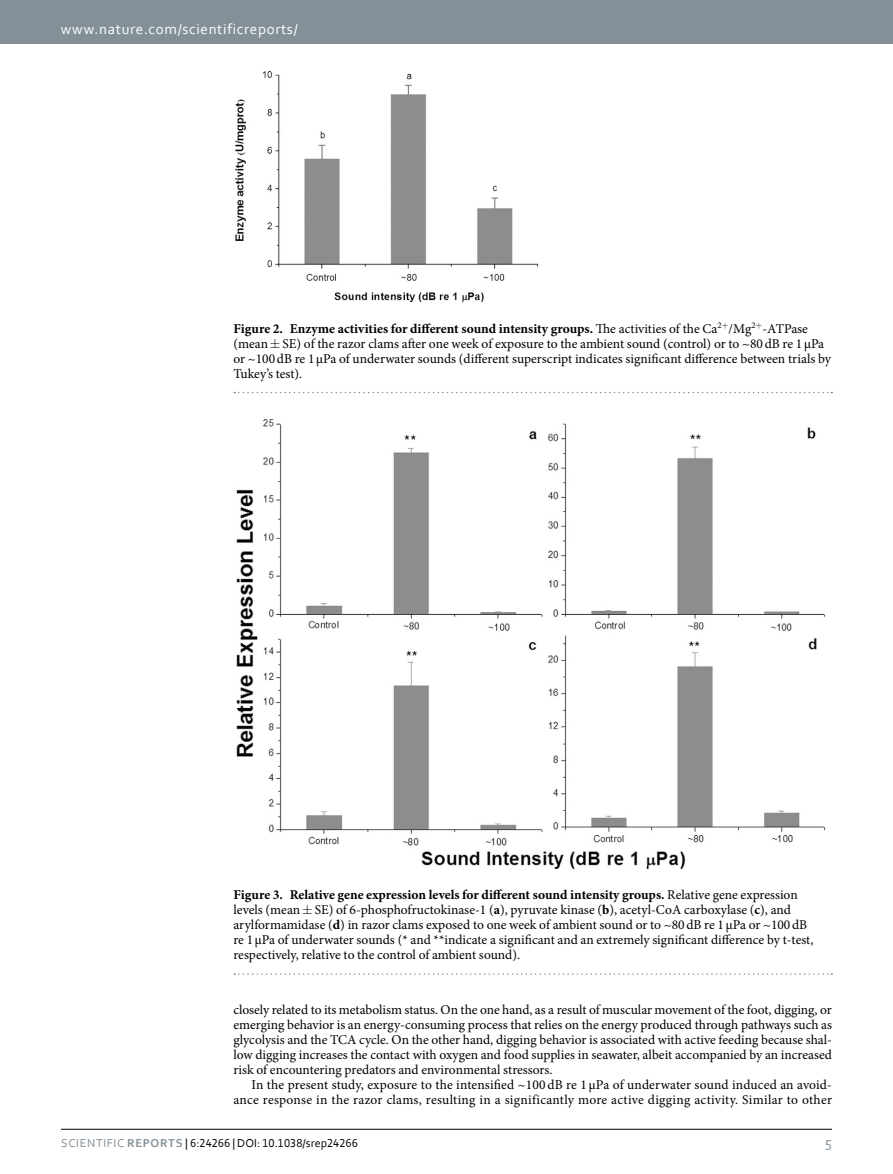
<style>
.page{position:relative;width:893px;height:1174px;background:#fff}
.page>*{position:absolute;margin:0;border:0;box-sizing:border-box;transform-origin:0 0}
.t1{font:15px "Corbel";letter-spacing:.045em;color:#fff}
.t2{font:15px "Corbel";color:#839097}
.t3{font:13.5px/15px "Minion Pro";color:#000}
.t4{font:12px "Corbel";color:#000}
.s1{font-weight:700}
.s2{color:#839097}
.s3{font-weight:700;color:#839097}
</style>
<div class="page">
<div style="left:0;top:0;width:893px;height:43px;background:#839097"></div>
<hr style="left:61px;top:1129px;width:771px;height:1px;background:#000">
<img style="left:235px;top:71px;width:304px;height:232px">
<svg style="left:234px;top:392px;width:598px;height:1px"></svg>
<img style="left:236px;top:419px;width:589px;height:451px">
<svg style="left:234px;top:973px;width:598px;height:2px"></svg>
<p class="t1" style="left:61px;top:19px;width:238px">www.nature.com/scientificreports/</p>
<p class="t3" style="left:233px;top:321px;width:599px"><span class="s1">Figure 2. Enzyme activities for different sound intensity groups.</span> The activities of the Ca<sup>2</sup> /Mg<sup>2</sup> -ATPase (mean SE) of the razor clams after one week of exposure to the ambient sound (control) or to ~80dB re 1μPa or ~100dB re 1μPa of underwater sounds (different superscript indicates significant difference between trials by Tukey’s test).</p>
<p class="t3" style="left:233px;top:887px;width:581px"><span class="s1">Figure 3. Relative gene expression levels for different sound intensity groups.</span> Relative gene expression levels (mean SE) of 6-phosphofructokinase-1 (<span class="s1">a</span>), pyruvate kinase (<span class="s1">b</span>), acetyl-CoA carboxylase (<span class="s1">c</span>), and arylformamidase (<span class="s1">d</span>) in razor clams exposed to one week of ambient sound or to ~80dB re 1μPa or ~100dB re 1μPa of underwater sounds (* and **indicate a significant and an extremely significant difference by t-test, respectively, relative to the control of ambient sound).</p>
<p class="t3" style="left:233px;top:1002px;width:600px;text-align:justify">closely related to its metabolism status. On the one hand, as a result of muscular movement of the foot, digging, or emerging behavior is an energy-consuming process that relies on the energy produced through pathways such as glycolysis and the TCA cycle. On the other hand, digging behavior is associated with active feeding because shal&shy;low digging increases the contact with oxygen and food supplies in seawater, albeit accompanied by an increased risk of encountering predators and environmental stressors.</p>
<p class="t3" style="left:233px;top:1077px;width:600px;text-align:right">In the present study, exposure to the intensified ~100 dB re 1 μPa of underwater sound induced an avoid&shy;ance response in the razor clams, resulting in a significantly more active digging activity. Similar to other</p>
<p class="t4" style="left:61px;top:1135px;width:298px"><span class="s2">Scientific</span> <span class="s3">REPORTS</span> | 6:24266 | DOI: 10.1038/srep24266</p>
<p class="t2" style="left:825px;top:1132px;width:9px">5</p>
</div>
